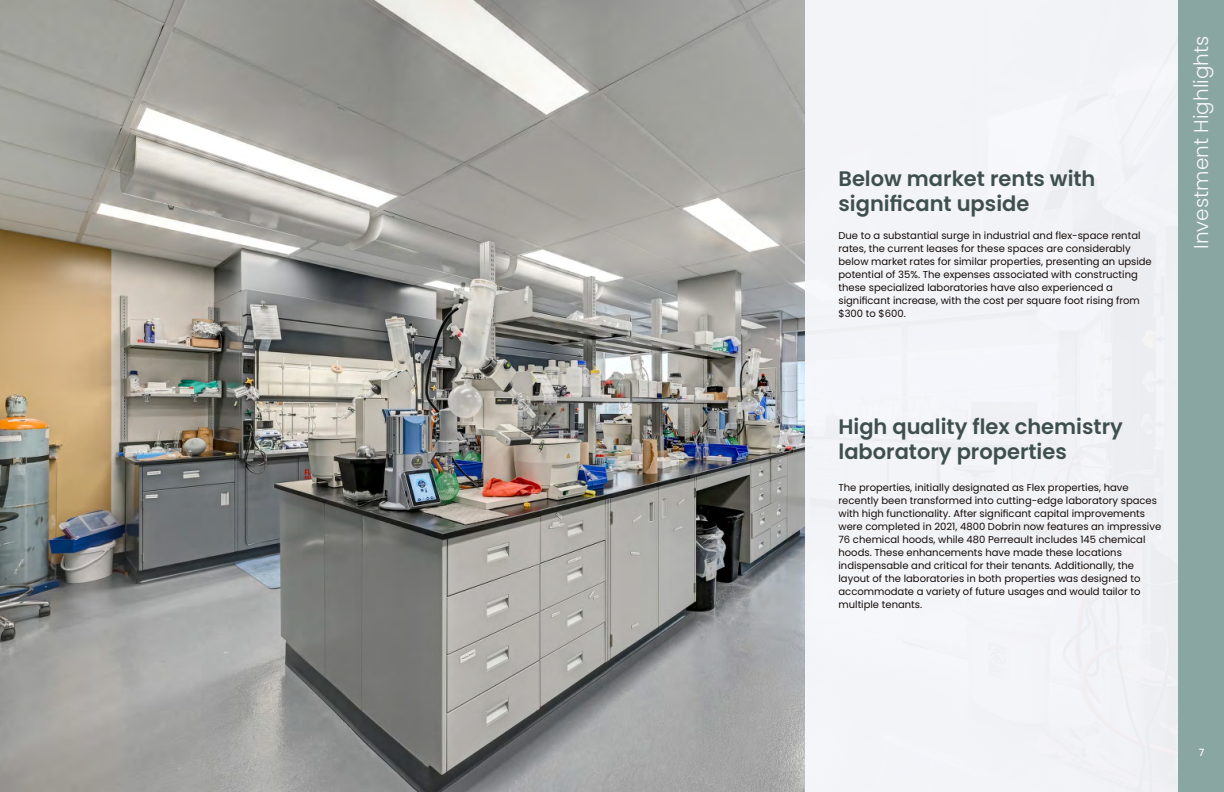
<style>
.page{position:relative;width:1224px;height:792px;background:#fff}
.page>*{position:absolute;margin:0;border:0;box-sizing:border-box;transform-origin:0 0}
.t1{font:600 21px/25.2px "Poppins";color:#3e4f4e}
.t2{font:300 20px "Poppins";color:#f7f8fc}
.t3{font:10px/13px "Poppins";color:#140b08}
.t4{font:500 10px "Poppins";color:#fff}
</style>
<div class="page">
<img style="left:0;top:0;width:805px;height:792px">
<div style="left:805px;top:0;width:373px;height:792px;background:#f7f8fc"></div>
<div style="left:1178px;top:0;width:46px;height:792px;background:#8aa6a3"></div>
<h1 class="t1" style="left:839px;top:166px;width:259px">Below market rents with significant upside</h1>
<p class="t3" style="left:839px;top:229px;width:315px">Due to a substantial surge in industrial and flex-space rental rates, the current leases for these spaces are considerably below market rates for similar properties, presenting an upside potential of 35%. The expenses associated with constructing these specialized laboratories have also experienced a significant increase, with the cost per square foot rising from $300 to $600.</p>
<h2 class="t2" style="left:1190px;top:249px;width:215px;rotate:-90deg">Investment Highlights</h2>
<h1 class="t1" style="left:839px;top:414px;width:286px">High quality flex chemistry laboratory properties</h1>
<p class="t3" style="left:839px;top:482px;width:324px">The properties, initially designated as Flex properties, have recently been transformed into cutting-edge laboratory spaces with high functionality. After significant capital improvements were completed in 2021, 4800 Dobrin now features an impressive 76 chemical hoods, while 480 Perreault includes 145 chemical hoods. These enhancements have made these locations indispensable and critical for their tenants. Additionally, the layout of the laboratories in both properties was designed to accommodate a variety of future usages and would tailor to multiple tenants.</p>
<p class="t4" style="left:1199px;top:747px;width:7px">7</p>
</div>
